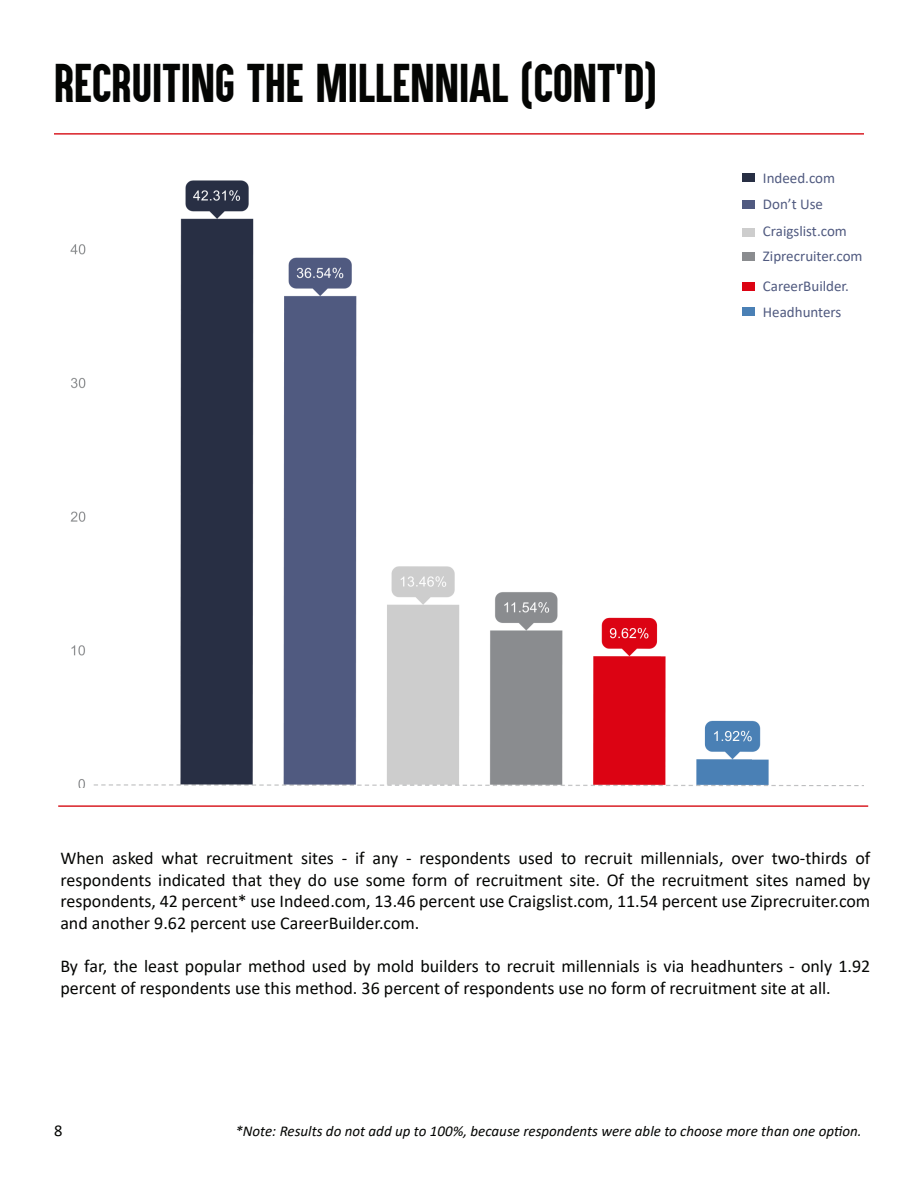
<style>
.page{position:relative;width:918px;height:1188px;background:#fff}
.page>*{position:absolute;margin:0;border:0;box-sizing:border-box;transform-origin:0 0}
.t1{font:45px "Aku&Kamu";color:#040503}
.t2{font:18px/21.6px "Calibri";color:#040503;text-align:justify}
.t3{font:16.5px "Calibri";color:#040503}
.t4{font:italic 15px "Calibri";color:#040503}
.t5{font:15px "Calibri";color:#505a80}
</style>
<div class="page">
<img style="left:70px;top:180px;width:794px;height:607px">
<div style="left:720px;top:154px;width:137px;height:176px;background:#fff"></div>
<hr style="left:58px;top:805px;width:810px;height:2px;background:#d91f26">
<div style="left:742px;top:173px;width:13px;height:9px;background:#282f44"></div>
<div style="left:742px;top:200px;width:13px;height:9px;background:#505a80"></div>
<div style="left:742px;top:228px;width:13px;height:9px;background:#cdcdcd"></div>
<div style="left:742px;top:252px;width:13px;height:9px;background:#8a8c8f"></div>
<div style="left:742px;top:282px;width:13px;height:9px;background:#dc0313"></div>
<div style="left:742px;top:307px;width:13px;height:9px;background:#4a80b5"></div>
<hr style="left:54px;top:133px;width:810px;height:2px;background:#d91f26">
<p class="t1" style="left:54px;top:54px;width:605px">RECRUITING THE MILLENNIAL (CONT’D)</p>
<p class="t5" style="left:763px;top:168px;width:74px">Indeed.com</p>
<p class="t5" style="left:763px;top:194px;width:62px">Don’t Use</p>
<p class="t5" style="left:763px;top:221px;width:85px">Craigslist.com</p>
<p class="t5" style="left:763px;top:246px;width:101px">Ziprecruiter.com</p>
<p class="t5" style="left:763px;top:275px;width:88px">CareerBuilder.</p>
<p class="t5" style="left:763px;top:301px;width:80px">Headhunters</p>
<p class="t2" style="left:60px;top:847px;width:812px">When asked what recruitment sites - if any - respondents used to recruit millennials, over two-thirds of respondents indicated that they do use some form of recruitment site. Of the recruitment sites named by respondents, 42 percent* use Indeed.com, 13.46 percent use Craigslist.com, 11.54 percent use Ziprecruiter.com and another 9.62 percent use CareerBuilder.com.</p>
<p class="t2" style="left:60px;top:955px;width:812px">By far, the least popular method used by mold builders to recruit millennials is via headhunters - only 1.92 percent of respondents use this method. 36 percent of respondents use no form of recruitment site at all.</p>
<p class="t3" style="left:54px;top:1119px;width:10px">8</p>
<p class="t4" style="left:235px;top:1120px;width:628px">*Note: Results do not add up to 100%, because respondents were able to choose more than one option.</p>
</div>
